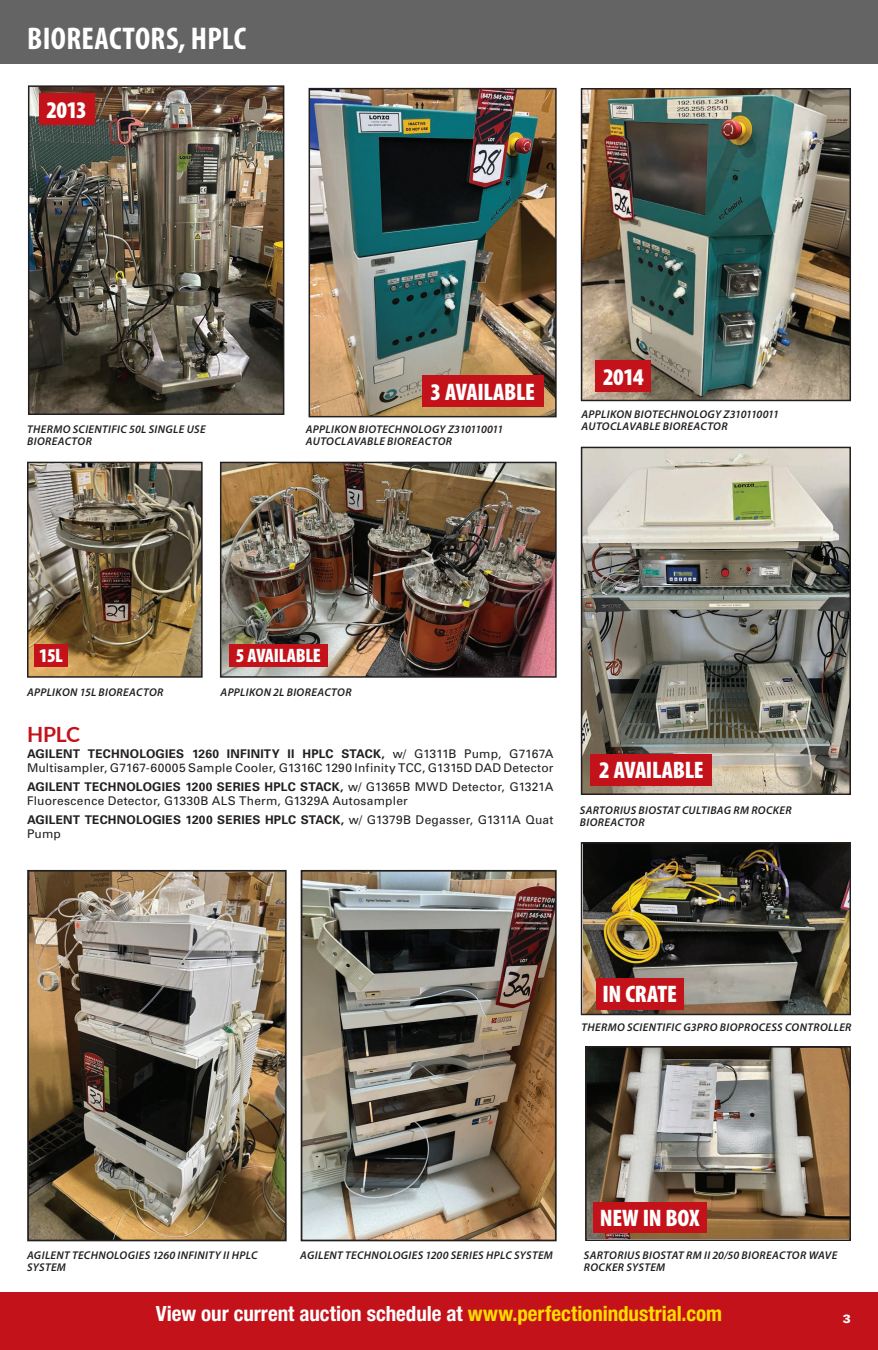
<style>
.page{position:relative;width:878px;height:1350px;background:#fff}
.page>*{position:absolute;margin:0;border:0;box-sizing:border-box;transform-origin:0 0}
.t1{font:700 condensed 31.5px "Myriad Pro";letter-spacing:.01em;color:#fff}
.t2{font:900 condensed 24px "Myriad Pro";letter-spacing:-.015em;color:#fff}
.t3{font:700 condensed 21px "Helvetica Neue LT Std";color:#fff}
.t4{font:700 21px "Lato";color:#c4121a}
.t5{font:900 condensed 19.5px "Myriad Pro";letter-spacing:-.015em;color:#fff}
.t6{font:12px/14.2px "Univers";letter-spacing:.015em;color:#231f20}
.t7{font:700 12px/14.2px "Univers";letter-spacing:.02em;color:#231f20}
.t8{font:900 12px "Univers";color:#fff}
.t9{font:italic 600 11.25px/12px "Myriad Pro";letter-spacing:.03em;color:#231f20}
.s1{font-weight:700}
.s2{font-weight:400}
.s3{color:#ffdc01}
</style>
<div class="page">
<div style="left:0;top:0;width:878px;height:64px;background:#646464"></div>
<div style="left:0;top:1293px;width:878px;height:57px;background:#c4121a"></div>
<img style="left:30px;top:873px;width:253px;height:365px">
<div style="left:27px;top:870px;width:259px;height:371px;border:2px solid #231f20"></div>
<img style="left:304px;top:873px;width:249px;height:365px">
<div style="left:301px;top:870px;width:255px;height:371px;border:2px solid #231f20"></div>
<img style="left:30px;top:465px;width:169px;height:210px">
<div style="left:27px;top:462px;width:175px;height:216px;border:2px solid #231f20"></div>
<div style="left:34px;top:645px;width:34px;height:22px;background:#c4121a"></div>
<img style="left:223px;top:465px;width:330px;height:210px">
<div style="left:220px;top:462px;width:336px;height:216px;border:2px solid #231f20"></div>
<div style="left:229px;top:645px;width:98px;height:22px;background:#c4121a"></div>
<img style="left:583px;top:450px;width:264px;height:342px">
<div style="left:580px;top:447px;width:270px;height:348px;border:2px solid #231f20"></div>
<div style="left:590px;top:754px;width:122px;height:31px;background:#c4121a"></div>
<img style="left:588px;top:1049px;width:259px;height:189px">
<div style="left:585px;top:1046px;width:265px;height:195px;border:2px solid #231f20"></div>
<div style="left:592px;top:1202px;width:114px;height:31px;background:#c4121a"></div>
<img style="left:583px;top:845px;width:264px;height:167px">
<div style="left:580px;top:842px;width:270px;height:173px;border:2px solid #231f20"></div>
<div style="left:596px;top:978px;width:87px;height:31px;background:#c4121a"></div>
<img style="left:31px;top:88px;width:250px;height:324px">
<div style="left:28px;top:85px;width:256px;height:330px;border:2px solid #231f20"></div>
<div style="left:39px;top:94px;width:55px;height:31px;background:#c4121a"></div>
<img style="left:311px;top:91px;width:242px;height:323px">
<div style="left:308px;top:88px;width:248px;height:329px;border:2px solid #231f20"></div>
<div style="left:422px;top:376px;width:121px;height:31px;background:#c4121a"></div>
<img style="left:583px;top:91px;width:265px;height:307px">
<div style="left:580px;top:88px;width:271px;height:313px;border:2px solid #231f20"></div>
<div style="left:595px;top:361px;width:56px;height:31px;background:#c4121a"></div>
<h1 class="t1" style="left:27px;top:19px;width:220px">BIOREACTORS, HPLC</h1>
<h2 class="t2" style="left:46px;top:95px;width:42px">2013</h2>
<p class="t9" style="left:27px;top:423px;width:180px">THERMO SCIENTIFIC 50L SINGLE USE<br>BIOREACTOR</p>
<h2 class="t2" style="left:430px;top:377px;width:106px">3 AVAILABLE</h2>
<p class="t9" style="left:306px;top:423px;width:199px">APPLIKON BIOTECHNOLOGY Z310110011<br>AUTOCLAVABLE BIOREACTOR</p>
<h2 class="t2" style="left:603px;top:362px;width:42px">2014</h2>
<p class="t9" style="left:581px;top:408px;width:199px">APPLIKON BIOTECHNOLOGY Z310110011<br>AUTOCLAVABLE BIOREACTOR</p>
<h3 class="t5" style="left:39px;top:643px;width:25px">15L</h3>
<p class="t9" style="left:27px;top:686px;width:138px">APPLIKON 15L BIOREACTOR</p>
<h3 class="t5" style="left:236px;top:643px;width:86px">5 AVAILABLE</h3>
<p class="t9" style="left:221px;top:686px;width:132px">APPLIKON 2L BIOREACTOR</p>
<h3 class="t4" style="left:27px;top:719px;width:55px">HPLC</h3>
<p class="t6" style="left:27px;top:747px;width:528px"><span class="s1">AGILENT TECHNOLOGIES 1260 INFINITY II HPLC STACK,</span> w/ G1311B Pump, G7167A<br>Multisampler, G7167-60005 Sample Cooler, G1316C 1290 Infinity TCC, G1315D DAD Detector</p>
<p class="t6" style="left:27px;top:780px;width:528px"><span class="s1">AGILENT TECHNOLOGIES 1200 SERIES HPLC STACK,</span> w/ G1365B MWD Detector, G1321A<br>Fluorescence Detector, G1330B ALS Therm, G1329A Autosampler</p>
<p class="t7" style="left:27px;top:812px;width:528px">AGILENT TECHNOLOGIES 1200 SERIES HPLC STACK, <span class="s2">w/ G1379B Degasser, G1311A Quat<br>Pump</span></p>
<h2 class="t2" style="left:599px;top:755px;width:106px">2 AVAILABLE</h2>
<p class="t9" style="left:580px;top:803px;width:213px">SARTORIUS BIOSTAT CULTIBAG RM ROCKER<br>BIOREACTOR</p>
<h2 class="t2" style="left:602px;top:979px;width:76px">IN CRATE</h2>
<p class="t9" style="left:581px;top:1021px;width:271px">THERMO SCIENTIFIC G3PRO BIOPROCESS CONTROLLER</p>
<p class="t9" style="left:27px;top:1249px;width:232px">AGILENT TECHNOLOGIES 1260 INFINITY II HPLC<br>SYSTEM</p>
<p class="t9" style="left:300px;top:1249px;width:254px">AGILENT TECHNOLOGIES 1200 SERIES HPLC SYSTEM</p>
<h2 class="t2" style="left:600px;top:1203px;width:101px">NEW IN BOX</h2>
<p class="t9" style="left:584px;top:1249px;width:255px">SARTORIUS BIOSTAT RM II 20/50 BIOREACTOR WAVE<br>ROCKER SYSTEM</p>
<h3 class="t3" style="left:156px;top:1301px;width:567px">View our current auction schedule at <span class="s3">www.perfectionindustrial.com</span></h3>
<p class="t8" style="left:842px;top:1311px;width:10px">3</p>
</div>
